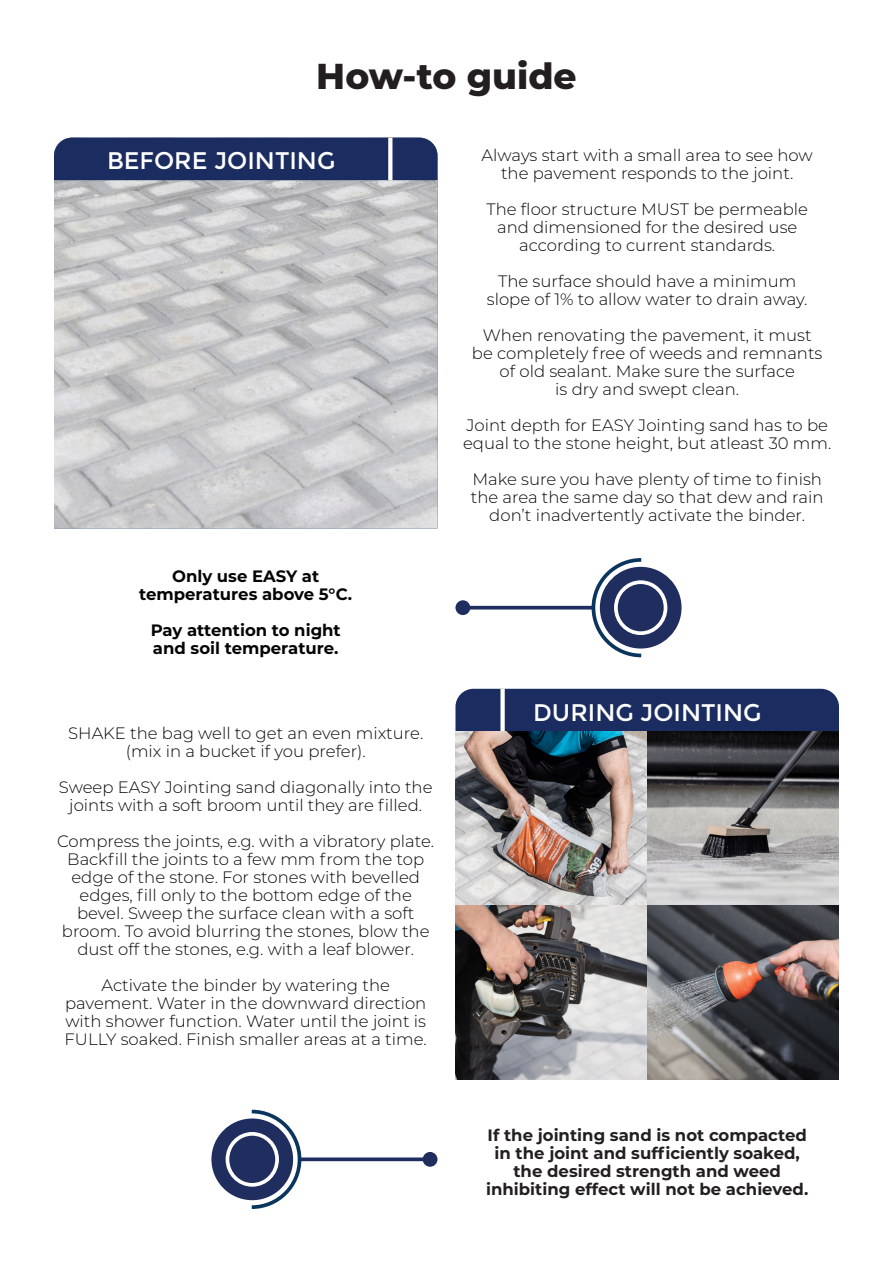
<style>
.page{position:relative;width:893px;height:1263px;background:#fff}
.page>*{position:absolute;margin:0;border:0;box-sizing:border-box;transform-origin:0 0}
.t1{font:800 36px "Montserrat";color:#231f20}
.t2{font:24px "Montserrat";color:#fff}
.t3{font:300 16.5px/18px "Montserrat";color:#040503;text-align:center}
.t4{font:700 16.5px "Montserrat";color:#231f20}
.t5{font:700 16.5px "Montserrat";color:#040503}
</style>
<div class="page">
<img style="left:54px;top:180px;width:383px;height:348px">
<div style="left:600px;top:567px;width:82px;height:81px;background:#202d5f;border-radius:50%"></div>
<hr style="left:463px;top:606px;width:130px;height:3px;background:#202d5f">
<div style="left:455px;top:600px;width:15px;height:15px;background:#202d5f;border-radius:50%"></div>
<svg style="left:590px;top:558px;width:55px;height:100px"></svg>
<div style="left:211px;top:1118px;width:82px;height:82px;background:#202d5f;border-radius:50%"></div>
<svg style="left:303px;top:1157px;width:120px;height:4px"></svg>
<div style="left:423px;top:1152px;width:14px;height:15px;background:#202d5f;border-radius:50%"></div>
<svg style="left:248px;top:1109px;width:55px;height:100px"></svg>
<div style="left:616px;top:582px;width:49px;height:51px;background:#202d5f;border-radius:50%"></div>
<div style="left:614px;top:580px;width:53px;height:55px;border:4px solid #fff;border-radius:50%"></div>
<div style="left:227px;top:1134px;width:50px;height:51px;background:#202d5f;border-radius:50%"></div>
<div style="left:226px;top:1132px;width:53px;height:55px;border:4px solid #fff;border-radius:50%"></div>
<div style="left:54px;top:138px;width:383px;height:42px;background:#1b2d60"></div>
<svg style="left:388px;top:138px;width:4px;height:42px"></svg>
<div style="left:455px;top:689px;width:384px;height:42px;background:#1b2d60"></div>
<div style="left:500px;top:689px;width:5px;height:42px;background:#fff"></div>
<img style="left:455px;top:731px;width:192px;height:174px">
<svg style="left:647px;top:731px;width:192px;height:174px;background:#818081"></svg>
<svg style="left:455px;top:905px;width:192px;height:174px;background:#898381"></svg>
<svg style="left:647px;top:905px;width:192px;height:174px;background:#605a5b"></svg>
<p class="t1" style="left:316px;top:50px;width:262px">How-to guide</p>
<p class="t2" style="left:107px;top:147px;width:230px">BEFORE JOINTING</p>
<p class="t5" style="left:172px;top:564px;width:149px">Only use EASY at</p>
<p class="t5" style="left:139px;top:582px;width:215px">temperatures above 5°C.</p>
<p class="t5" style="left:151px;top:618px;width:192px">Pay attention to night</p>
<p class="t5" style="left:153px;top:636px;width:187px">and soil temperature.</p>
<p class="t3" style="left:68px;top:724px;width:357px">SHAKE the bag well to get an even mixture. (mix in a bucket if you prefer).</p>
<p class="t3" style="left:59px;top:778px;width:375px">Sweep EASY Jointing sand diagonally into the joints with a soft broom until they are filled.</p>
<p class="t3" style="left:57px;top:832px;width:379px">Compress the joints, e.g. with a vibratory plate.<br>Backfill the joints to a few mm from the top edge of the stone. For stones with bevelled edges, fill only to the bottom edge of the</p>
<p class="t3" style="left:77px;top:904px;width:339px">bevel. Sweep the surface clean with a soft</p>
<p class="t3" style="left:62px;top:922px;width:369px">broom. To avoid blurring the stones, blow the dust off the stones, e.g. with a leaf blower.</p>
<p class="t3" style="left:101px;top:976px;width:290px">Activate the binder by watering the</p>
<p class="t3" style="left:65px;top:994px;width:364px;text-align:justify">pavement. Water in the downward direction with shower function. Water until the joint is FULLY soaked. Finish smaller areas at a time.</p>
<p class="t3" style="left:482px;top:146px;width:333px">Always start with a small area to see how</p>
<p class="t3" style="left:501px;top:164px;width:294px">the pavement responds to the joint.</p>
<p class="t3" style="left:486px;top:200px;width:323px">The floor structure MUST be permeable</p>
<p class="t3" style="left:497px;top:218px;width:302px">and dimensioned for the desired use</p>
<p class="t3" style="left:519px;top:236px;width:258px">according to current standards.</p>
<p class="t3" style="left:498px;top:272px;width:300px">The surface should have a minimum</p>
<p class="t3" style="left:487px;top:290px;width:322px">slope of 1% to allow water to drain away.</p>
<p class="t3" style="left:483px;top:326px;width:330px">When renovating the pavement, it must</p>
<p class="t3" style="left:472px;top:344px;width:352px">be completely free of weeds and remnants</p>
<p class="t3" style="left:500px;top:362px;width:297px">of old sealant. Make sure the surface</p>
<p class="t3" style="left:555px;top:380px;width:185px">is dry and swept clean.</p>
<p class="t3" style="left:463px;top:416px;width:370px;text-align:left">Joint depth for EASY Jointing sand has to be equal to the stone height, but atleast 30 mm.</p>
<p class="t3" style="left:472px;top:470px;width:351px">Make sure you have plenty of time to finish</p>
<p class="t3" style="left:471px;top:488px;width:354px">the area the same day so that dew and rain don’t inadvertently activate the binder.</p>
<p class="t2" style="left:533px;top:698px;width:230px">DURING JOINTING</p>
<p class="t4" style="left:488px;top:1123px;width:321px">If the jointing sand is not compacted</p>
<p class="t4" style="left:495px;top:1141px;width:307px">in the joint and sufficiently soaked,</p>
<p class="t4" style="left:513px;top:1159px;width:269px">the desired strength and weed</p>
<p class="t4" style="left:486px;top:1177px;width:324px">inhibiting effect will not be achieved.</p>
</div>
